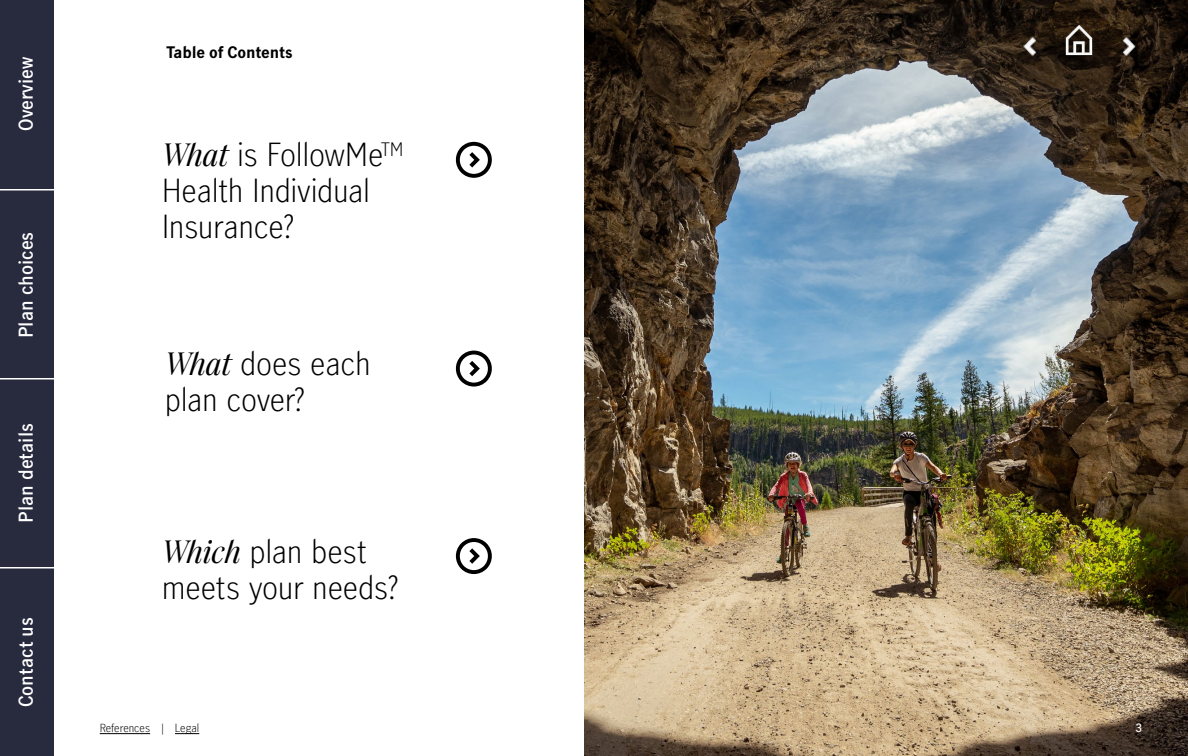
<style>
.page{position:relative;width:1188px;height:756px;background:#fff}
.page>*{position:absolute;margin:0;border:0;box-sizing:border-box;transform-origin:0 0}
.ToC_body{font:300 30px/36px "Manulife JH Sans";letter-spacing:-.01em;color:#000}
.t1{font:600 18px "Manulife JH Sans";color:#fff}
.ToC{font:700 15px "Manulife JH Sans";letter-spacing:-.01em;color:#000}
.Footnote___Light_7_5{font:300 11.25px "Manulife JH Sans Optimized";color:#000}
.t2{font:600 11.25px "Manulife JH Sans Optimized";color:#fff}
.s1{font-family:"Manulife JH Serif Optimized";font-weight:400;font-style:italic}
</style>
<div class="page">
<div style="left:0;top:0;width:54px;height:756px;background:#282b3e"></div>
<hr style="left:0;top:189px;width:54px;height:1px;background:#fff">
<hr style="left:0;top:378px;width:54px;height:2px;background:#fff">
<hr style="left:0;top:567px;width:54px;height:1px;background:#fff">
<img style="left:584px;top:0;width:604px;height:756px">
<svg style="left:455px;top:142px;width:37px;height:36px"></svg>
<svg style="left:455px;top:351px;width:37px;height:36px"></svg>
<svg style="left:455px;top:538px;width:37px;height:36px"></svg>
<hr style="left:100px;top:733px;width:50px;height:1px;background:#000">
<svg style="left:175px;top:733px;width:24px;height:1px"></svg>
<img style="left:1019px;top:24px;width:27px;height:35px">
<img style="left:1063px;top:24px;width:33px;height:33px">
<img style="left:1114px;top:24px;width:28px;height:35px">
<p class="t1" style="left:13px;top:131px;width:75px;rotate:-90deg">Overview</p>
<p class="t1" style="left:13px;top:338px;width:108px;rotate:-90deg">Plan choices</p>
<p class="t1" style="left:13px;top:523px;width:101px;rotate:-90deg">Plan details</p>
<p class="t1" style="left:13px;top:707px;width:92px;rotate:-90deg">Contact us</p>
<h2 class="ToC" style="left:166px;top:42px;width:128px">Table of Contents</h2>
<p class="ToC_body" style="left:162px;top:136px;width:243px"><span class="s1">What</span> is FollowMe<sup>TM<br></sup>Health Individual<br>Insurance?</p>
<p class="ToC_body" style="left:165px;top:344px;width:207px"><span class="s1">What</span> does each plan cover?</p>
<p class="ToC_body" style="left:162px;top:532px;width:239px"><span class="s1">Which</span> plan best meets your needs?</p>
<p class="Footnote___Light_7_5" style="left:100px;top:720px;width:101px">References | Legal</p>
<p class="t2" style="left:1135px;top:720px;width:8px">3</p>
</div>
